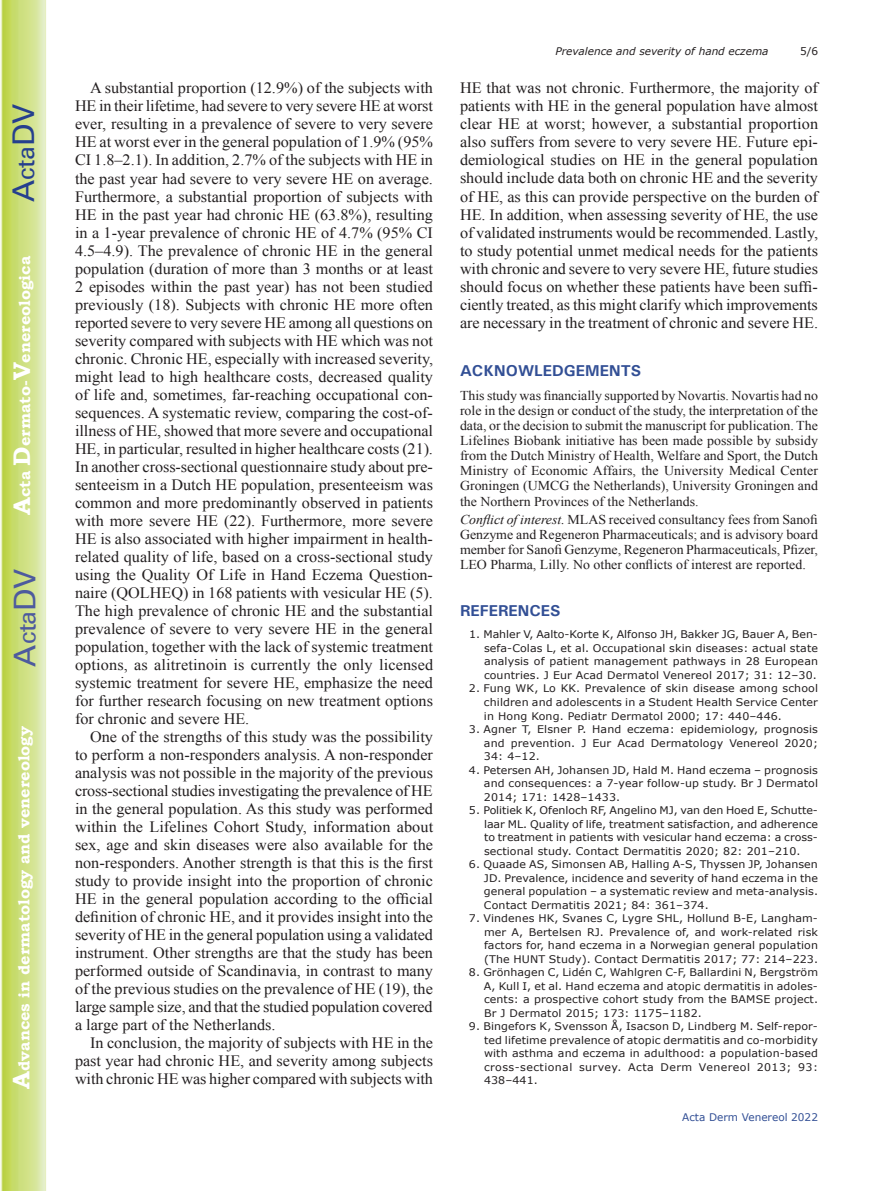
<style>
.page{position:relative;width:893px;height:1191px;background:#fff}
.page>*{position:absolute;margin:0;border:0;box-sizing:border-box;transform-origin:0 0}
.t1{font:30px "Univers";color:#4d5a9e}
.t2{font:30px "Univers";color:#253f8e}
.t3{font:15.75px/18px "Times New Roman";color:#231f20;text-align:justify}
.t4{font:700 15.75px "Bookman Old Style";color:#fff}
.t5{font:700 15.75px "Univers";color:#324f95}
.t6{font:13.5px/15px "Times New Roman";color:#231f20;text-align:justify}
.t7{font:10.5px/13.5px "Verdana";letter-spacing:.01em;color:#231f20;text-align:justify;scale:1.05 1}
.t8{font:italic 10.5px "Verdana";color:#231f20}
.t9{font:10.5px "Verdana";color:#324f95}
.t10{font:10.5px "Verdana";letter-spacing:.01em;color:#231f20}
.s1{font-size:24px}
.s2{font-style:italic}
</style>
<div class="page">
<svg style="left:1px;top:0;width:45px;height:1191px;background:#cfe084"></svg>
<h1 class="t2" style="left:6px;top:202px;width:100px;rotate:-90deg">A<span class="s1">cta</span>DV</h1>
<p class="t4" style="left:15px;top:515px;width:260px;rotate:-90deg"><span class="s1">A</span>cta <span class="s1">D</span>ermato-<span class="s1">V</span>enereologica</p>
<h1 class="t1" style="left:7px;top:666px;width:100px;rotate:-90deg">A<span class="s1">cta</span>DV</h1>
<p class="t4" style="left:15px;top:1088px;width:364px;rotate:-90deg"><span class="s1">A</span>dvances in dermatology and venereology</p>
<p class="t3" style="left:75px;top:79px;width:360px;text-indent:15px">A substantial proportion (12.9%) of the subjects with HE in their lifetime, had severe to very severe HE at worst ever, resulting in a prevalence of severe to very severe HE at worst ever in the general population of 1.9% (95% CI 1.8–2.1). In addition, 2.7% of the subjects with HE in the past year had severe to very severe HE on average.<br>Furthermore, a substantial proportion of subjects with HE in the past year had chronic HE (63.8%), resulting in a 1-year prevalence of chronic HE of 4.7% (95% CI 4.5–4.9). The prevalence of chronic HE in the general population (duration of more than 3 months or at least 2 episodes within the past year) has not been studied previously (18). Subjects with chronic HE more often reported severe to very severe HE among all questions on severity compared with subjects with HE which was not chronic. Chronic HE, especially with increased severity, might lead to high healthcare costs, decreased quality of life and, sometimes, far-reaching occupational con&shy;sequences. A systematic review, comparing the cost-of&shy;illness of HE, showed that more severe and occupational HE, in particular, resulted in higher healthcare costs (21).<br>In another cross-sectional questionnaire study about pre&shy;senteeism in a Dutch HE population, presenteeism was common and more predominantly observed in patients with more severe HE (22). Furthermore, more severe HE is also associated with higher impairment in health&shy;related quality of life, based on a cross-sectional study using the Quality Of Life in Hand Eczema Question&shy;naire (QOLHEQ) in 168 patients with vesicular HE (5).<br>The high prevalence of chronic HE and the substantial prevalence of severe to very severe HE in the general population, together with the lack of systemic treatment options, as alitretinoin is currently the only licensed systemic treatment for severe HE, emphasize the need for further research focusing on new treatment options for chronic and severe HE.</p>
<p class="t3" style="left:75px;top:727px;width:360px;text-indent:15px">One of the strengths of this study was the possibility to perform a non-responders analysis. A non-responder analysis was not possible in the majority of the previous cross-sectional studies investigating the prevalence of HE in the general population. As this study was performed within the Lifelines Cohort Study, information about sex, age and skin diseases were also available for the non-responders. Another strength is that this is the first study to provide insight into the proportion of chronic HE in the general population according to the official definition of chronic HE, and it provides insight into the severity of HE in the general population using a validated instrument. Other strengths are that the study has been performed outside of Scandinavia, in contrast to many of the previous studies on the prevalence of HE (19), the large sample size, and that the studied population covered a large part of the Netherlands.</p>
<p class="t3" style="left:75px;top:1033px;width:360px;text-indent:15px">In conclusion, the majority of subjects with HE in the past year had chronic HE, and severity among subjects with chronic HE was higher compared with subjects with</p>
<p class="t8" style="left:555px;top:44px;width:215px">Prevalence and severity of hand eczema</p>
<p class="t10" style="left:800px;top:44px;width:20px">5/6</p>
<p class="t3" style="left:460px;top:79px;width:360px">HE that was not chronic. Furthermore, the majority of patients with HE in the general population have almost clear HE at worst; however, a substantial proportion also suffers from severe to very severe HE. Future epi&shy;demiological studies on HE in the general population should include data both on chronic HE and the severity of HE, as this can provide perspective on the burden of HE. In addition, when assessing severity of HE, the use of validated instruments would be recommended. Lastly, to study potential unmet medical needs for the patients with chronic and severe to very severe HE, future studies should focus on whether these patients have been suffi&shy;ciently treated, as this might clarify which improvements are necessary in the treatment of chronic and severe HE.</p>
<p class="t5" style="left:460px;top:361px;width:183px">ACKNOWLEDGEMENTS</p>
<p class="t6" style="left:460px;top:388px;width:360px">This study was financially supported by Novartis. Novartis had no role in the design or conduct of the study, the interpretation of the data, or the decision to submit the manuscript for publication. The Lifelines Biobank initiative has been made possible by subsidy from the Dutch Ministry of Health, Welfare and Sport, the Dutch Ministry of Economic Affairs, the University Medical Center Groningen (UMCG the Netherlands), University Groningen and the Northern Provinces of the Netherlands.</p>
<p class="t6" style="left:460px;top:511px;width:360px"><span class="s2">Conflict of interest.</span> MLAS received consultancy fees from Sanofi Genzyme and Regeneron Pharmaceuticals; and is advisory board member for Sanofi Genzyme, Regeneron Pharmaceuticals, Pfizer, LEO Pharma, Lilly. No other conflicts of interest are reported.</p>
<p class="t5" style="left:460px;top:600px;width:102px">REFERENCES</p>
<p class="t7" style="left:484px;top:628px;width:320px;text-indent:-15px">1. Mahler V, Aalto-Korte K, Alfonso JH, Bakker JG, Bauer A, Ben&shy;sefa-Colas L, et al. Occupational skin diseases: actual state analysis of patient management pathways in 28 European countries. J Eur Acad Dermatol Venereol 2017; 31: 12–30.</p>
<p class="t7" style="left:484px;top:682px;width:320px;text-indent:-15px">2. Fung WK, Lo KK. Prevalence of skin disease among school children and adolescents in a Student Health Service Center in Hong Kong. Pediatr Dermatol 2000; 17: 440–446.</p>
<p class="t7" style="left:484px;top:722px;width:320px;text-indent:-15px">3. Agner T, Elsner P. Hand eczema: epidemiology, prognosis and prevention. J Eur Acad Dermatology Venereol 2020; 34: 4–12.</p>
<p class="t7" style="left:484px;top:763px;width:320px;text-indent:-15px">4. Petersen AH, Johansen JD, Hald M. Hand eczema – prognosis and consequences: a 7-year follow-up study. Br J Dermatol 2014; 171: 1428–1433.</p>
<p class="t7" style="left:484px;top:803px;width:320px;text-indent:-15px">5. Politiek K, Ofenloch RF, Angelino MJ, van den Hoed E, Schutte&shy;laar ML. Quality of life, treatment satisfaction, and adherence to treatment in patients with vesicular hand eczema: a cross&shy;sectional study. Contact Dermatitis 2020; 82: 201–210.</p>
<p class="t7" style="left:484px;top:857px;width:320px;text-indent:-15px">6. Quaade AS, Simonsen AB, Halling A-S, Thyssen JP, Johansen JD. Prevalence, incidence and severity of hand eczema in the general population – a systematic review and meta-analysis.<br>Contact Dermatitis 2021; 84: 361–374.</p>
<p class="t7" style="left:484px;top:911px;width:320px;text-indent:-15px">7. Vindenes HK, Svanes C, Lygre SHL, Hollund B-E, Langham&shy;mer A, Bertelsen RJ. Prevalence of, and work-related risk factors for, hand eczema in a Norwegian general population (The HUNT Study). Contact Dermatitis 2017; 77: 214–223.</p>
<p class="t7" style="left:484px;top:965px;width:320px;text-indent:-15px">8. Grönhagen C, Lidén C, Wahlgren C-F, Ballardini N, Bergström A, Kull I, et al. Hand eczema and atopic dermatitis in adoles&shy;cents: a prospective cohort study from the BAMSE project.<br>Br J Dermatol 2015; 173: 1175–1182.</p>
<p class="t7" style="left:484px;top:1019px;width:320px;text-indent:-15px">9. Bingefors K, Svensson Å, Isacson D, Lindberg M. Self-repor&shy;ted lifetime prevalence of atopic dermatitis and co-morbidity with asthma and eczema in adulthood: a population-based cross-sectional survey. Acta Derm Venereol 2013; 93:<br>438–441.</p>
<p class="t9" style="left:682px;top:1110px;width:137px">Acta Derm Venereol 2022</p>
</div>
